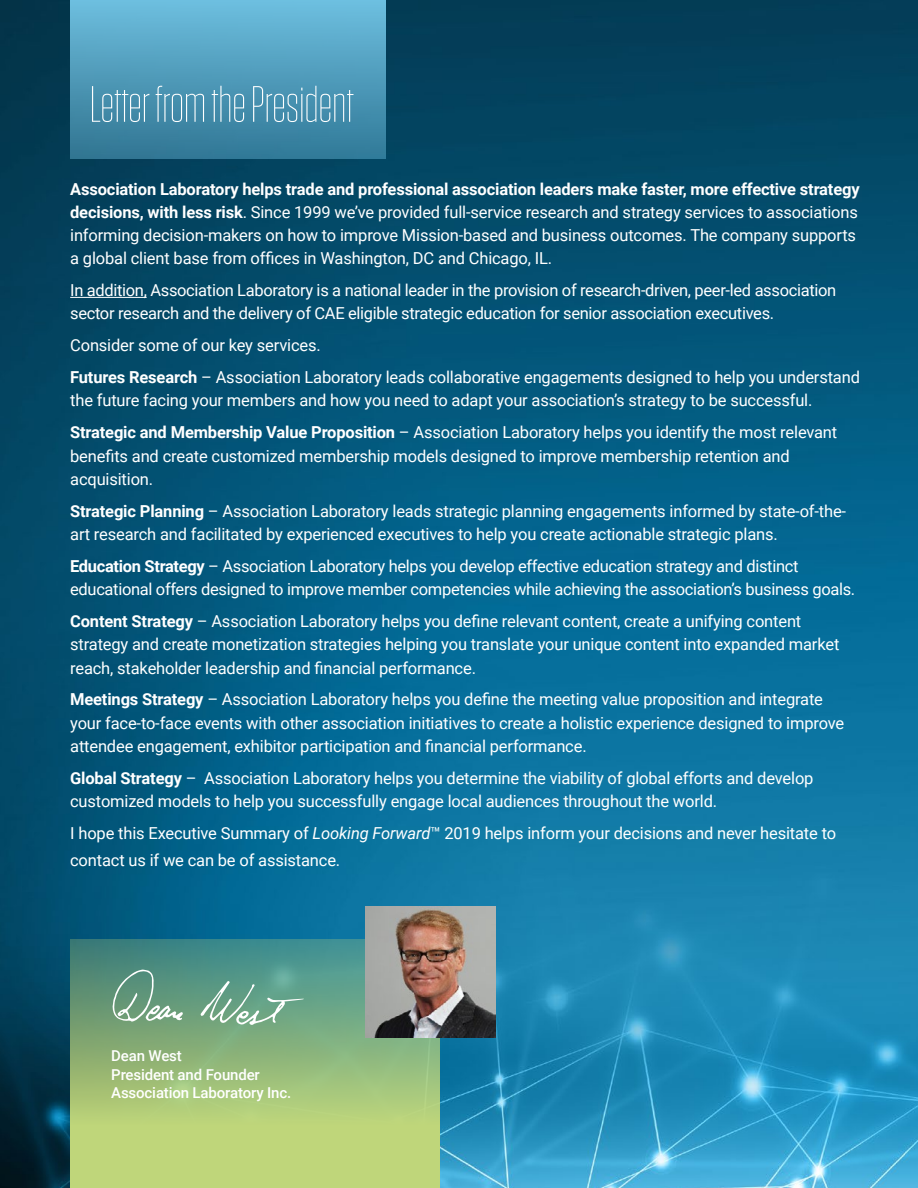
<style>
.page{position:relative;width:918px;height:1188px;background:#fff}
.page>*{position:absolute;margin:0;border:0;box-sizing:border-box;transform-origin:0 0}
.t1{font:200 51px "Tungsten Narrow";letter-spacing:-.01em;color:#fff}
.t2{font:16.5px/23.2px "Roboto";letter-spacing:-.01em;color:#fff}
.t3{font:500 15px/18.6px "Roboto";letter-spacing:-.01em;color:#fff}
.s1{font-weight:700}
.s2{font-style:italic}
</style>
<div class="page">
<img style="left:0;top:0;width:918px;height:1188px">
<svg style="left:70px;top:940px;width:370px;height:248px;background:#95bb7c"></svg>
<img style="left:365px;top:907px;width:130px;height:130px">
<svg style="left:200px;top:981px;width:104px;height:44px;background:#7aae95"></svg>
<svg style="left:113px;top:970px;width:70px;height:52px;background:#76a48d"></svg>
<div style="left:70px;top:0;width:316px;height:159px;background:linear-gradient(to bottom,#6dbedf,#307694)"></div>
<hr style="left:70px;top:297px;width:77px;height:1px;background:#fff">
<h1 class="t1" style="left:89px;top:79px;width:266px">Letter from the President</h1>
<p class="t2" style="left:70px;top:176px;width:791px"><span class="s1">Association Laboratory helps trade and professional association leaders make faster, more effective strategy decisions, with less risk</span>. Since 1999 we’ve provided full-service research and strategy services to associations informing decision-makers on how to improve Mission-based and business outcomes. The company supports a global client base from offices in Washington, DC and Chicago, IL.</p>
<p class="t2" style="left:70px;top:278px;width:768px">In addition, Association Laboratory is a national leader in the provision of research-driven, peer-led association sector research and the delivery of CAE eligible strategic education for senior association executives.</p>
<p class="t2" style="left:70px;top:329px;width:791px;line-height:32px">Consider some of our key services.<br><span class="s1">Futures Research</span> – Association Laboratory leads collaborative engagements designed to help you understand</p>
<p class="t2" style="left:70px;top:384px;width:769px;line-height:32px">the future facing your members and how you need to adapt your association’s strategy to be successful.<br><span class="s1">Strategic and Membership Value Proposition</span> – Association Laboratory helps you identify the most relevant</p>
<p class="t2" style="left:70px;top:444px;width:721px">benefits and create customized membership models designed to improve membership retention and acquisition.</p>
<p class="t2" style="left:70px;top:499px;width:777px"><span class="s1">Strategic Planning</span> – Association Laboratory leads strategic planning engagements informed by state-of-the&shy;art research and facilitated by experienced executives to help you create actionable strategic plans.</p>
<p class="t2" style="left:70px;top:554px;width:787px"><span class="s1">Education Strategy</span> – Association Laboratory helps you develop effective education strategy and distinct educational offers designed to improve member competencies while achieving the association’s business goals.</p>
<p class="t2" style="left:70px;top:609px;width:771px"><span class="s1">Content Strategy</span> – Association Laboratory helps you define relevant content, create a unifying content strategy and create monetization strategies helping you translate your unique content into expanded market reach, stakeholder leadership and financial performance.</p>
<p class="t2" style="left:70px;top:687px;width:776px"><span class="s1">Meetings Strategy</span> – Association Laboratory helps you define the meeting value proposition and integrate your face-to-face events with other association initiatives to create a holistic experience designed to improve attendee engagement, exhibitor participation and financial performance.</p>
<p class="t2" style="left:70px;top:766px;width:745px"><span class="s1">Global Strategy</span> – Association Laboratory helps you determine the viability of global efforts and develop customized models to help you successfully engage local audiences throughout the world.</p>
<p class="t2" style="left:70px;top:819px;width:767px;line-height:27px">I hope this Executive Summary of <span class="s2">Looking Forward</span>™ 2019 helps inform your decisions and never hesitate to contact us if we can be of assistance.</p>
<p class="t3" style="left:111px;top:1046px;width:182px">Dean West<br>President and Founder<br>Association Laboratory Inc.</p>
</div>
